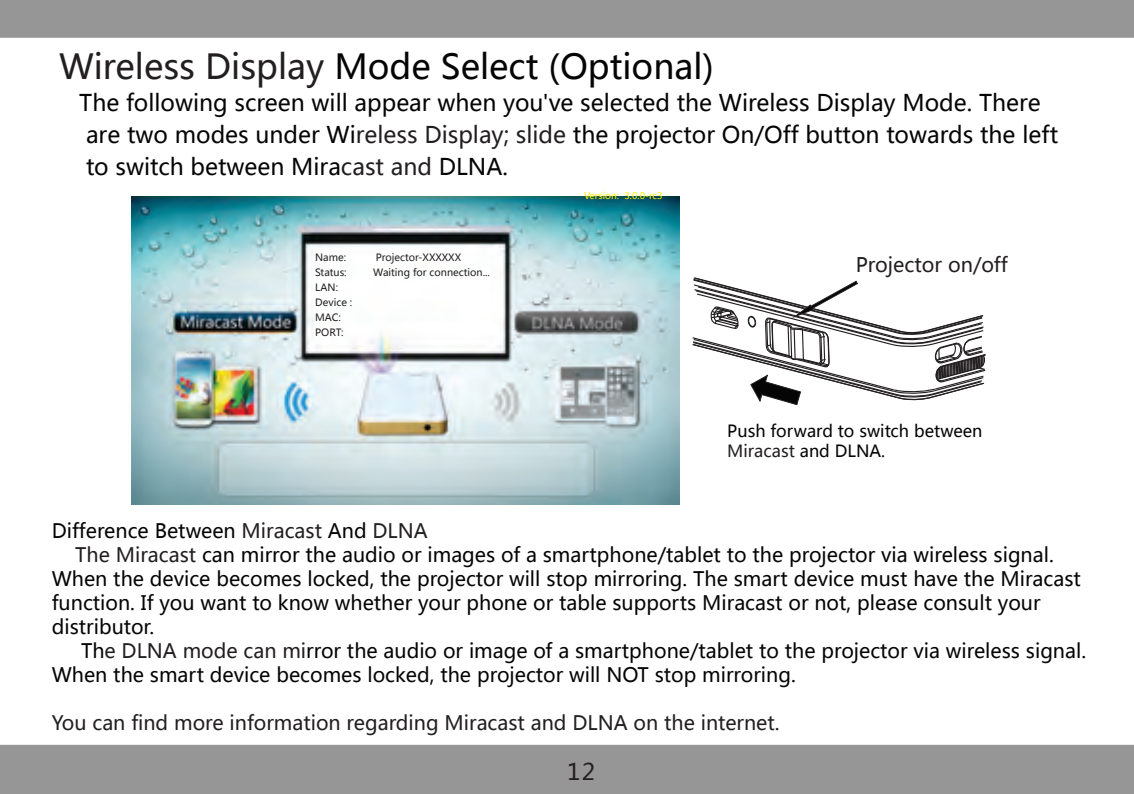
<style>
.page{position:relative;width:1134px;height:794px;background:#fff}
.page>*{position:absolute;margin:0;border:0;box-sizing:border-box;transform-origin:0 0}
.t1{font:34px "Microsoft Ya Hei";color:#040504}
.t2{font:22.8px/32px "Microsoft Ya Hei";color:#040504}
.t3{font:22.8px "Microsoft Ya Hei";color:#231f20}
.t4{font:20px "Microsoft Ya Hei";color:#231f20}
.t5{font:19.6px "Microsoft Ya Hei";color:#040504}
.t6{font:19.6px "Microsoft Ya Hei";color:#231f20}
.t7{font:16.8px/20px "Microsoft Ya Hei";color:#040504}
.t8{font:10px/14.8px "Microsoft Ya Hei";color:#231f20}
.t9{font:9.2px "Microsoft Ya Hei";color:#fff101}
.s1{color:#231f20}
</style>
<div class="page">
<svg style="left:692px;top:277px;width:294px;height:129px"></svg>
<div style="left:0;top:745px;width:1134px;height:49px;background:#969697"></div>
<div style="left:0;top:0;width:1134px;height:38px;background:#969697"></div>
<img style="left:131px;top:196px;width:548px;height:308px">
<h1 class="t1" style="left:59px;top:44px;width:656px"><span class="s1">Wireless Display</span> Mode Select (Optional)</h1>
<p class="t2" style="left:79px;top:86px;width:980px">The following screen will appear when you've selected the Wireless Display Mode. There are two modes under Wi<span class="s1">reless Display; slide</span> the projector On/Off button towards the left to switch between Mira<span class="s1">cast and</span> DLNA.</p>
<p class="t8" style="left:315px;top:250px;width:33px">Name:</p>
<p class="t8" style="left:376px;top:250px;width:87px">Projector-XXXXXX</p>
<p class="t8" style="left:315px;top:265px;width:33px">Status:</p>
<p class="t8" style="left:373px;top:265px;width:118px">Waiting for connection...</p>
<p class="t8" style="left:315px;top:280px;width:39px">LAN:<br>Device :<br>MAC:<br>PORT:</p>
<p class="t9" style="left:584px;top:190px;width:80px">Version: 3.0.0-rc3</p>
<p class="t4" style="left:856px;top:251px;width:153px">Projector on/off</p>
<p class="t7" style="left:727px;top:420px;width:257px">Push forward to switch between<br><span class="s1">Miracast</span> and DLNA.</p>
<p class="t5" style="left:52px;top:518px;width:377px">Difference Between <span class="s1">Miracast</span> And <span class="s1">DLNA</span></p>
<p class="t5" style="left:75px;top:542px;width:980px"><span class="s1">The Miracast</span> can mirror the audio or images of a smartphone/tablet to the projector via wireless signal.</p>
<p class="t5" style="left:52px;top:566px;width:1030px">When the device becomes locked, the projector will stop mirroring. The smart device must have the Miracast</p>
<p class="t5" style="left:52px;top:590px;width:990px">function. If you want to know whether your phone or table supports Miracast or not, please consult your</p>
<p class="t5" style="left:52px;top:614px;width:104px">distributor.</p>
<p class="t5" style="left:81px;top:638px;width:1006px">Th<span class="s1">e DLNA mode can mi</span>rror the audio or image of a smartphone/tablet to the projector via wireless signal.</p>
<p class="t5" style="left:52px;top:662px;width:745px">When the smart device becomes locked, the projector will NOT stop mirroring.</p>
<p class="t6" style="left:52px;top:710px;width:729px">You can find more information regarding Miracast and DLNA on the internet.</p>
<p class="t3" style="left:567px;top:756px;width:30px">12</p>
</div>
